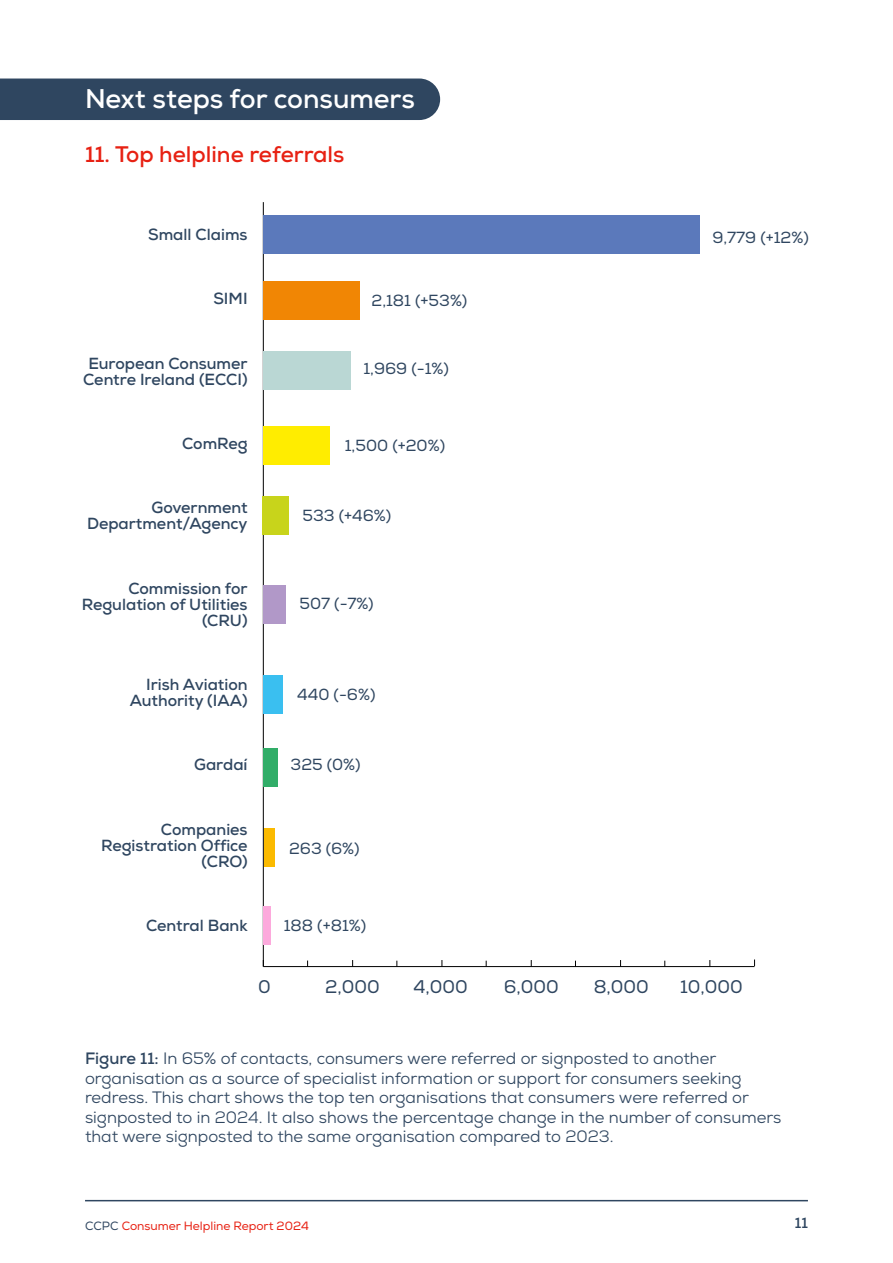
<style>
.page{position:relative;width:893px;height:1263px;background:#fff}
.page>*{position:absolute;margin:0;border:0;box-sizing:border-box;transform-origin:0 0}
.t1{font:700 27px "Nexa";color:#fff}
.t2{font:700 22.5px "Nexa";color:#e72113}
.t3{font:18.3px "Nexa";color:#2f4660}
.t4{font:16.5px/19.5px "Nexa";color:#2f4660}
.t5{font:700 16.05px/16px "Nexa";color:#2f4660;text-align:right}
.t6{font:16.05px "Nexa";color:#2f4660}
.t7{font:700 15px "Nexa";color:#2f4660}
.t8{font:12px "Nexa";color:#e72113}
.s1{font-weight:700}
.s2{color:#2f4660}
</style>
<div class="page">
<hr style="left:85px;top:1200px;width:723px;height:1px;background:#2f4660">
<div style="left:0;top:79px;width:440px;height:41px;background:#2f4660"></div>
<hr style="left:263px;top:966px;width:491px;height:1px;background:#000">
<hr style="left:263px;top:202px;width:1px;height:764px;background:#000">
<div style="left:263px;top:215px;width:437px;height:39px;background:#5b79bb"></div>
<div style="left:263px;top:281px;width:96px;height:39px;background:#f18604"></div>
<div style="left:263px;top:351px;width:88px;height:39px;background:#bad7d4"></div>
<div style="left:263px;top:426px;width:67px;height:39px;background:#ffed00"></div>
<div style="left:263px;top:496px;width:26px;height:39px;background:#c8d41b"></div>
<div style="left:263px;top:585px;width:23px;height:38px;background:#b198c8"></div>
<div style="left:263px;top:675px;width:20px;height:39px;background:#3abff0"></div>
<div style="left:263px;top:748px;width:15px;height:39px;background:#31ad68"></div>
<div style="left:264px;top:828px;width:11px;height:39px;background:#fbba00"></div>
<div style="left:263px;top:906px;width:7px;height:39px;background:#fca9dc"></div>
<p class="t1" style="left:85px;top:81px;width:331px">Next steps for consumers</p>
<p class="t2" style="left:85px;top:140px;width:261px">11. Top helpline referrals</p>
<p class="t5" style="left:148px;top:226px;width:101px">Small Claims</p>
<p class="t5" style="left:213px;top:291px;width:36px">SIMI</p>
<p class="t5" style="left:83px;top:355px;width:166px;text-align:center">European Consumer<br>Centre Ireland (ECCI)</p>
<p class="t5" style="left:182px;top:435px;width:67px">ComReg</p>
<p class="t5" style="left:87px;top:500px;width:162px">Government<br>Department/Agency</p>
<p class="t5" style="left:82px;top:580px;width:167px">Commission for<br>Regulation of Utilities (CRU)</p>
<p class="t5" style="left:130px;top:676px;width:119px">Irish Aviation<br>Authority (IAA)</p>
<p class="t5" style="left:194px;top:757px;width:55px">Gardaí</p>
<p class="t5" style="left:101px;top:821px;width:148px">Companies<br>Registration Office (CRO)</p>
<p class="t5" style="left:146px;top:917px;width:103px">Central Bank</p>
<p class="t6" style="left:372px;top:291px;width:97px">2,181 (+53%)</p>
<p class="t6" style="left:363px;top:359px;width:87px">1,969 (-1%)</p>
<p class="t6" style="left:345px;top:435px;width:102px">1,500 (+20%)</p>
<p class="t6" style="left:302px;top:506px;width:90px">533 (+46%)</p>
<p class="t6" style="left:299px;top:594px;width:76px">507 (-7%)</p>
<p class="t6" style="left:297px;top:685px;width:80px">440 (-6%)</p>
<p class="t6" style="left:291px;top:755px;width:71px">325 (0%)</p>
<p class="t6" style="left:289px;top:839px;width:72px">263 (6%)</p>
<p class="t6" style="left:284px;top:916px;width:84px">188 (+81%)</p>
<p class="t6" style="left:712px;top:228px;width:98px">9,779 (+12%)</p>
<p class="t3" style="left:258px;top:975px;width:14px">0</p>
<p class="t3" style="left:325px;top:975px;width:56px">2,000</p>
<p class="t3" style="left:413px;top:975px;width:56px">4,000</p>
<p class="t3" style="left:504px;top:975px;width:56px">6,000</p>
<p class="t3" style="left:594px;top:975px;width:57px">8,000</p>
<p class="t3" style="left:680px;top:975px;width:64px">10,000</p>
<p class="t4" style="left:85px;top:1049px;width:698px"><span class="s1">Figure 11:</span> In 65% of contacts, consumers were referred or signposted to another organisation as a source of specialist information or support for consumers seeking redress. This chart shows the top ten organisations that consumers were referred or signposted to in 2024. It also shows the percentage change in the number of consumers that were signposted to the same organisation compared to 2023.</p>
<p class="t8" style="left:85px;top:1218px;width:225px"><span class="s2">CCPC</span> Consumer Helpline Report 2024</p>
<p class="t7" style="left:795px;top:1214px;width:15px">11</p>
</div>
